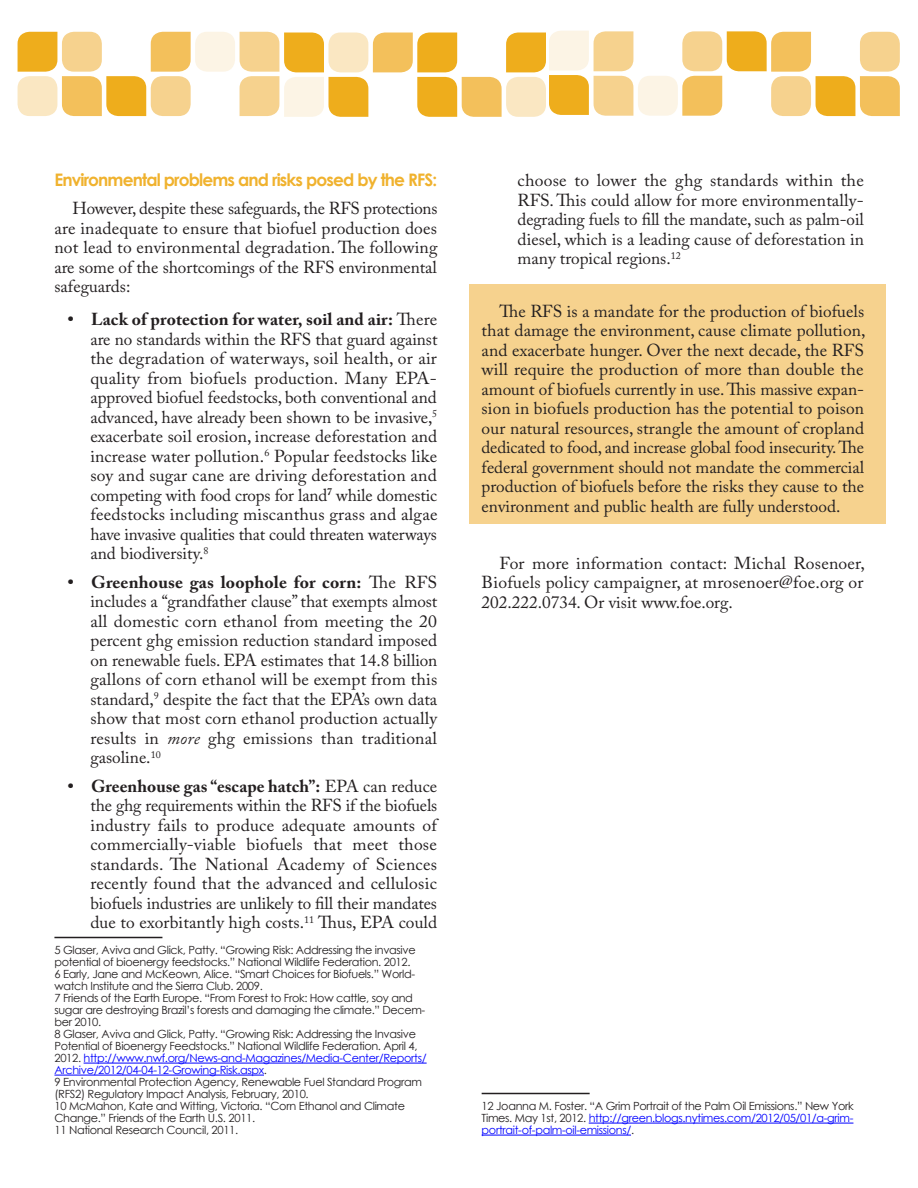
<style>
.page{position:relative;width:918px;height:1188px;background:#fff}
.page>*{position:absolute;margin:0;border:0;box-sizing:border-box;transform-origin:0 0}
.bt{font:17.25px/19.5px "Adobe Caslon Pro";color:#231f20;text-align:justify}
.subtitle{font:700 17.25px "Century Gothic";letter-spacing:-.05em;color:#f0b22e}
.Endnotes{font:11.25px/12px "Century Gothic";letter-spacing:-.03em;color:#231f20}
.s1{font-weight:700}
.s2{font-style:italic}
.s3{color:#00f}
</style>
<div class="page">
<hr style="left:54px;top:937px;width:108px;height:1px;background:#231f20">
<hr style="left:84px;top:1063px;width:343px;height:1px;background:#00f">
<hr style="left:54px;top:1075px;width:210px;height:1px;background:#00f">
<div style="left:470px;top:284px;width:416px;height:240px;background:#f6d28e"></div>
<div style="left:195px;top:32px;width:40px;height:40px;background:#fcf4e5;border-radius:12px"></div>
<div style="left:638px;top:76px;width:40px;height:40px;background:#fcf4e5;border-radius:12px"></div>
<svg style="left:18px;top:32px;width:173px;height:84px"></svg>
<svg style="left:682px;top:31px;width:218px;height:85px"></svg>
<svg style="left:240px;top:31px;width:393px;height:86px"></svg>
<hr style="left:482px;top:1093px;width:108px;height:1px;background:#231f20">
<hr style="left:589px;top:1123px;width:264px;height:1px;background:#00f">
<hr style="left:482px;top:1135px;width:149px;height:1px;background:#00f">
<p class="subtitle" style="left:54px;top:167px;width:384px">Environmental problems and risks posed by the RFS:</p>
<p class="bt" style="left:54px;top:199px;width:385px;text-indent:18px">However, despite these safeguards, the RFS protections are inadequate to ensure that biofuel production does not lead to environmental degradation. The following are some of the shortcomings of the RFS environmental safeguards:</p>
<p class="bt" style="left:90px;top:310px;width:349px;text-indent:-22px"><span class="s1">• Lack of protection for water, soil and air:</span> There are no standards within the RFS that guard against the degradation of waterways, soil health, or air quality from biofuels production. Many EPA&shy;approved biofuel feedstocks, both conventional and advanced, have already been shown to be invasive,<sup>5 </sup>exacerbate soil erosion, increase deforestation and increase water pollution.<sup>6</sup> Popular feedstocks like soy and sugar cane are driving deforestation and competing with food crops for land<sup>7</sup> while domestic feedstocks including miscanthus grass and algae have invasive qualities that could threaten waterways and biodiversity.<sup>8</sup></p>
<p class="bt" style="left:90px;top:572px;width:348px;text-indent:-22px"><span class="s1">• Greenhouse gas loophole for corn:</span> The RFS includes a “grandfather clause” that exempts almost all domestic corn ethanol from meeting the 20 percent ghg emission reduction standard imposed on renewable fuels. EPA estimates that 14.8 billion gallons of corn ethanol will be exempt from this standard,<sup>9</sup> despite the fact that the EPA’s own data show that most corn ethanol production actually results in <span class="s2">more</span> ghg emissions than traditional gasoline.<sup>10</sup></p>
<p class="bt" style="left:90px;top:776px;width:348px;text-indent:-22px"><span class="s1">• Greenhouse gas “escape hatch”:</span> EPA can reduce the ghg requirements within the RFS if the biofuels industry fails to produce adequate amounts of commercially-viable biofuels that meet those standards. The National Academy of Sciences recently found that the advanced and cellulosic biofuels industries are unlikely to fill their mandates due to exorbitantly high costs.<sup>11</sup> Thus, EPA could</p>
<p class="Endnotes" style="left:54px;top:944px;width:363px">5 Glaser, Aviva and Glick, Patty. “Growing Risk: Addressing the invasive potential of bioenergy feedstocks.” National Wildlife Federation. 2012.</p>
<p class="Endnotes" style="left:54px;top:968px;width:362px">6 Early, Jane and McKeown, Alice. “Smart Choices for Biofuels.” World&shy;watch Institute and the Sierra Club. 2009.</p>
<p class="Endnotes" style="left:54px;top:992px;width:372px">7 Friends of the Earth Europe. “From Forest to Frok: How cattle, soy and sugar are destroying Brazil’s forests and damaging the climate.” Decem&shy;ber 2010.</p>
<p class="Endnotes" style="left:54px;top:1028px;width:374px">8 Glaser, Aviva and Glick, Patty. “Growing Risk: Addressing the Invasive Potential of Bioenergy Feedstocks.” National Wildlife Federation. April 4, 2012. <span class="s3">http://www.nwf.org/News-and-Magazines/Media-Center/Reports/ Archive/2012/04-04-12-Growing-Risk.aspx</span>.</p>
<p class="Endnotes" style="left:54px;top:1076px;width:369px">9 Environmental Protection Agency, Renewable Fuel Standard Program (RFS2) Regulatory Impact Analysis, February, 2010.</p>
<p class="Endnotes" style="left:54px;top:1100px;width:352px">10 McMahon, Kate and Witting, Victoria. “Corn Ethanol and Climate<br>Change.” Friends of the Earth U.S. 2011.</p>
<p class="Endnotes" style="left:54px;top:1124px;width:185px">11 National Research Council, 2011.</p>
<p class="bt" style="left:518px;top:171px;width:348px">choose to lower the ghg standards within the RFS. This could allow for more environmentally&shy;degrading fuels to fill the mandate, such as palm-oil diesel, which is a leading cause of deforestation in many tropical regions.<sup>12</sup></p>
<p class="bt" style="left:482px;top:301px;width:385px;text-indent:18px">The RFS is a mandate for the production of biofuels that damage the environment, cause climate pollution, and exacerbate hunger. Over the next decade, the RFS will require the production of more than double the amount of biofuels currently in use. This massive expan&shy;sion in biofuels production has the potential to poison our natural resources, strangle the amount of cropland dedicated to food, and increase global food insecurity. The federal government should not mandate the commercial production of biofuels before the risks they cause to the environment and public health are fully understood.</p>
<p class="bt" style="left:482px;top:553px;width:385px;text-indent:18px">For more information contact: Michal Rosenoer, Biofuels policy campaigner, at mrosenoer@foe.org or 202.222.0734. Or visit www.foe.org.</p>
<p class="Endnotes" style="left:482px;top:1100px;width:374px;text-align:justify">12 Joanna M. Foster. “A Grim Portrait of the Palm Oil Emissions.” New York Times. May 1st, 2012. <span class="s3">http://green.blogs.nytimes.com/2012/05/01/a-grim&shy;portrait-of-palm-oil-emissions/</span>.</p>
</div>
